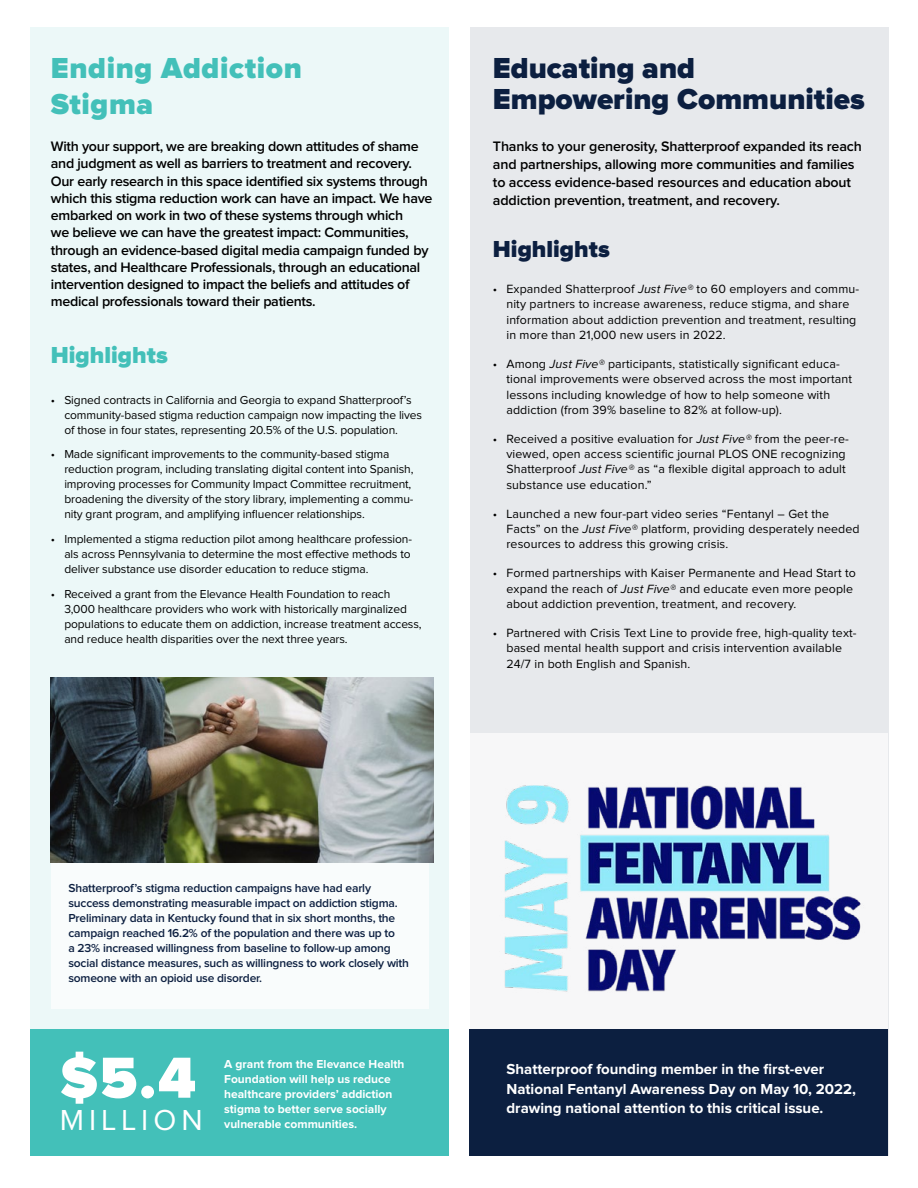
<style>
.page{position:relative;width:918px;height:1188px;background:#fff}
.page>*{position:absolute;margin:0;border:0;box-sizing:border-box;transform-origin:0 0}
.t1{font:900 60px "Proxima Nova";color:#fff}
.t2{font:900 30px/31.5px "Proxima Nova";color:#0c1f40}
.t3{font:900 30px/36px "Proxima Nova";letter-spacing:.02em;color:#43c0b9}
.t4{font:30px "Proxima Nova";letter-spacing:.17em;color:#fff}
.t5{font:900 24px "Proxima Nova";color:#43c0b9}
.t6{font:900 24px "Proxima Nova";color:#0c1f40}
.t7{font:700 15px/19.5px "Proxima Nova";color:#fff}
.t8{font:600 14.25px/17.2px "Proxima Nova";letter-spacing:-.02em;color:#000}
.t9{font:12.3px/15.3px "Proxima Nova";letter-spacing:.01em;color:#000}
.t10{font:12px/15px "Proxima Nova";letter-spacing:-.01em;color:#000}
.t11{font:600 12px/15px "Proxima Nova";letter-spacing:-.015em;color:#0c1f40}
.t12{font:700 12px/15px "Proxima Nova";color:#fff}
.s1{font-style:italic}
</style>
<div class="page">
<div style="left:31px;top:27px;width:418px;height:1129px;background:#ecf8f8"></div>
<div style="left:31px;top:1029px;width:418px;height:127px;background:#43c0b9"></div>
<div style="left:471px;top:27px;width:418px;height:1129px;background:#e7e9ec"></div>
<div style="left:469px;top:1029px;width:418px;height:127px;background:#0c1f40"></div>
<div style="left:51px;top:747px;width:378px;height:262px;background:#fff"></div>
<img style="left:51px;top:677px;width:383px;height:185px">
<div style="left:469px;top:733px;width:418px;height:296px;background:#f7f7f8"></div>
<img style="left:504px;top:785px;width:357px;height:207px">
<h2 class="t3" style="left:51px;top:51px;width:252px">Ending Addiction<br>Stigma</h2>
<p class="t8" style="left:51px;top:138px;width:383px">With your support, we are breaking down attitudes of shame and judgment as well as barriers to treatment and recovery.<br>Our early research in this space identified six systems through which this stigma reduction work can have an impact. We have embarked on work in two of these systems through which<br>we believe we can have the greatest impact: Communities, through an evidence-based digital media campaign funded by states, and Healthcare Professionals, through an educational intervention designed to impact the beliefs and attitudes of medical professionals toward their patients.</p>
<h3 class="t5" style="left:51px;top:344px;width:118px">Highlights</h3>
<p class="t10" style="left:64px;top:393px;width:359px;text-indent:-14px">• Signed contracts in California and Georgia to expand Shatterproof’s community-based stigma reduction campaign now impacting the lives of those in four states, representing 20.5% of the U.S. population.</p>
<p class="t10" style="left:64px;top:447px;width:351px;text-indent:-14px">• Made significant improvements to the community-based stigma reduction program, including translating digital content into Spanish, improving processes for Community Impact Committee recruitment, broadening the diversity of the story library, implementing a commu&shy;nity grant program, and amplifying influencer relationships.</p>
<p class="t10" style="left:64px;top:532px;width:349px;text-align:justify;text-indent:-14px">• Implemented a stigma reduction pilot among healthcare profession&shy;als across Pennsylvania to determine the most effective methods to deliver substance use disorder education to reduce stigma.</p>
<p class="t10" style="left:64px;top:587px;width:359px;text-indent:-14px">• Received a grant from the Elevance Health Foundation to reach 3,000 healthcare providers who work with historically marginalized populations to educate them on addiction, increase treatment access, and reduce health disparities over the next three years.</p>
<h2 class="t2" style="left:493px;top:53px;width:373px">Educating and<br>Empowering Communities</h2>
<p class="t8" style="left:493px;top:138px;width:371px;line-height:18px">Thanks to your generosity, Shatterproof expanded its reach and partnerships, allowing more communities and families to access evidence-based resources and education about addiction prevention, treatment, and recovery.</p>
<h3 class="t6" style="left:493px;top:238px;width:118px">Highlights</h3>
<p class="t9" style="left:506px;top:282px;width:354px;text-indent:-14px">• Expanded Shatterproof <span class="s1">Just Five®</span> to 60 employers and commu&shy;nity partners to increase awareness, reduce stigma, and share information about addiction prevention and treatment, resulting in more than 21,000 new users in 2022.</p>
<p class="t9" style="left:506px;top:357px;width:347px;text-indent:-14px">• Among <span class="s1">Just Five®</span> participants, statistically significant educa&shy;tional improvements were observed across the most important lessons including knowledge of how to help someone with addiction (from 39% baseline to 82% at follow-up).</p>
<p class="t9" style="left:506px;top:431px;width:344px;text-indent:-14px">• Received a positive evaluation for <span class="s1">Just Five®</span> from the peer-re&shy;viewed, open access scientific journal PLOS ONE recognizing Shatterproof <span class="s1">Just Five®</span> as “a flexible digital approach to adult substance use education.”</p>
<p class="t9" style="left:506px;top:506px;width:355px;text-indent:-14px">• Launched a new four-part video series “Fentanyl – Get the<br>Facts” on the <span class="s1">Just Five®</span> platform, providing desperately needed resources to address this growing crisis.</p>
<p class="t9" style="left:506px;top:566px;width:351px;text-indent:-14px">• Formed partnerships with Kaiser Permanente and Head Start to expand the reach of <span class="s1">Just Five®</span> and educate even more people about addiction prevention, treatment, and recovery.</p>
<p class="t9" style="left:506px;top:626px;width:352px;text-indent:-14px">• Partnered with Crisis Text Line to provide free, high-quality text&shy;based mental health support and crisis intervention available<br>24/7 in both English and Spanish.</p>
<p class="t11" style="left:68px;top:881px;width:342px">Shatterproof’s stigma reduction campaigns have had early success demonstrating measurable impact on addiction stigma.<br>Preliminary data in Kentucky found that in six short months, the campaign reached 16.2% of the population and there was up to<br>a 23% increased willingness from baseline to follow-up among social distance measures, such as willingness to work closely with someone with an opioid use disorder.</p>
<h1 class="t1" style="left:60px;top:1050px;width:138px">$5.4</h1>
<h2 class="t4" style="left:60px;top:1106px;width:144px">MILLION</h2>
<p class="t12" style="left:224px;top:1057px;width:182px">A grant from the Elevance Health<br>Foundation will help us reduce healthcare providers’ addiction stigma to better serve socially vulnerable communities.</p>
<p class="t7" style="left:507px;top:1060px;width:351px">Shatterproof founding member in the first-ever<br>National Fentanyl Awareness Day on May 10, 2022, drawing national attention to this critical issue.</p>
</div>
